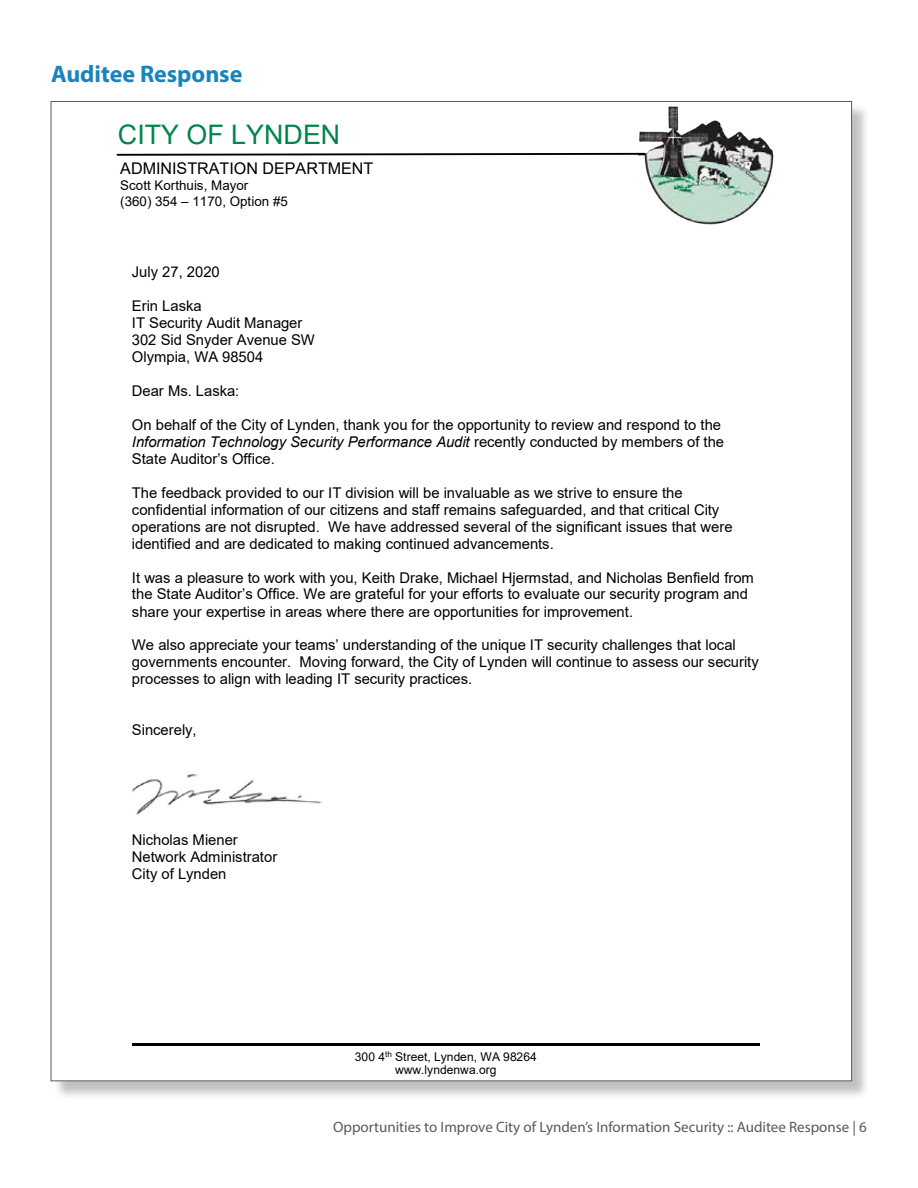
<style>
.page{position:relative;width:918px;height:1188px;background:#fff}
.page>*{position:absolute;margin:0;border:0;box-sizing:border-box;transform-origin:0 0}
.t1{font:26.85px "Arial";color:#00854b}
.t2{font:700 24px "Myriad Pro";letter-spacing:-.005em;color:#1884be}
.t3{font:16.05px "Arial";color:#000}
.t4{font:15px "Myriad Pro";color:#58595b}
.t5{font:14.85px/17px "Arial";color:#000}
.t6{font:13.35px/15.5px "Arial";color:#000}
.t7{font:12px/13.8px "Arial";letter-spacing:.005em;color:#000;text-align:center}
.s1{font-style:italic}
</style>
<div class="page">
<div style="left:53px;top:104px;width:818px;height:996px;background:#000;opacity:.25"></div>
<div style="left:51px;top:101px;width:801px;height:980px;background:#fff"></div>
<hr style="left:132px;top:1044px;width:628px;height:2px;background:#000">
<img style="left:639px;top:106px;width:135px;height:118px">
<svg style="left:116px;top:152px;width:530px;height:5px"></svg>
<img style="left:132px;top:774px;width:189px;height:41px">
<h2 class="t2" style="left:51px;top:58px;width:193px">Auditee Response</h2>
<h1 class="t1" style="left:118px;top:116px;width:224px">CITY OF LYNDEN</h1>
<p class="t3" style="left:120px;top:158px;width:255px">ADMINISTRATION DEPARTMENT</p>
<p class="t6" style="left:120px;top:178px;width:169px">Scott Korthuis, Mayor<br>(360) 354 – 1170, Option #5</p>
<p class="t5" style="left:132px;top:263px;width:89px">July 27, 2020</p>
<p class="t5" style="left:132px;top:297px;width:184px">Erin Laska<br>IT Security Audit Manager<br>302 Sid Snyder Avenue SW<br>Olympia, WA 98504</p>
<p class="t5" style="left:132px;top:382px;width:109px">Dear Ms. Laska:</p>
<p class="t5" style="left:132px;top:416px;width:594px">On behalf of the City of Lynden, thank you for the opportunity to review and respond to the<br><span class="s1">Information Technology Security Performance Audit</span> recently conducted by members of the<br>State Auditor’s Office.</p>
<p class="t5" style="left:132px;top:484px;width:602px">The feedback provided to our IT division will be invaluable as we strive to ensure the confidential information of our citizens and staff remains safeguarded, and that critical City operations are not disrupted. We have addressed several of the significant issues that were identified and are dedicated to making continued advancements.</p>
<p class="t5" style="left:132px;top:569px;width:623px">It was a pleasure to work with you, Keith Drake, Michael Hjermstad, and Nicholas Benfield from the State Auditor’s Office. We are grateful for your efforts to evaluate our security program and share your expertise in areas where there are opportunities for improvement.</p>
<p class="t5" style="left:132px;top:637px;width:628px">We also appreciate your teams’ understanding of the unique IT security challenges that local governments encounter. Moving forward, the City of Lynden will continue to assess our security processes to align with leading IT security practices.</p>
<p class="t5" style="left:132px;top:721px;width:66px">Sincerely,</p>
<p class="t5" style="left:132px;top:832px;width:147px">Nicholas Miener<br>Network Administrator<br>City of Lynden</p>
<p class="t7" style="left:355px;top:1049px;width:184px">300 4<sup>th</sup> Street, Lynden, WA 98264 www.lyndenwa.org</p>
<p class="t4" style="left:333px;top:1118px;width:535px">Opportunities to Improve City of Lynden’s Information Security :: Auditee Response | 6</p>
</div>
